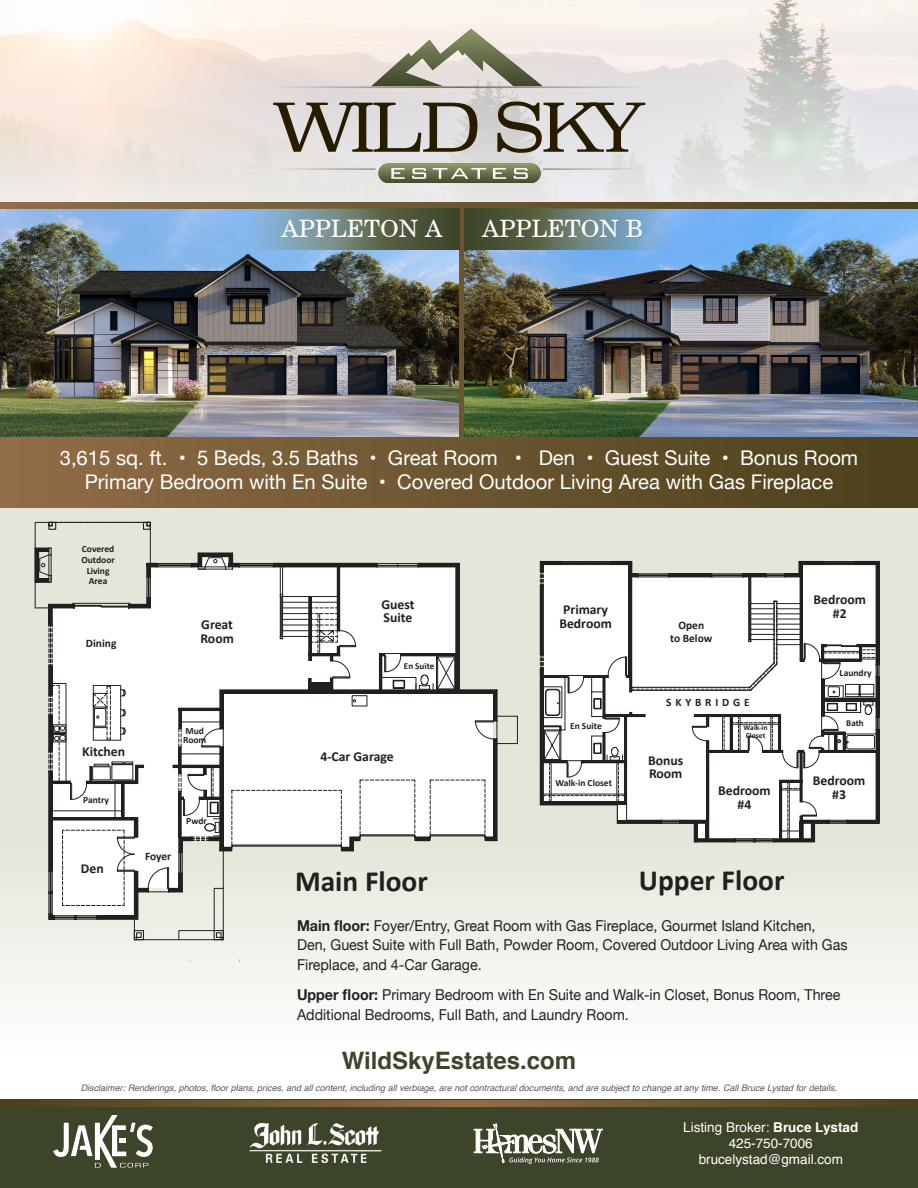
<style>
.page{position:relative;width:918px;height:1188px;background:#fff}
.page>*{position:absolute;margin:0;border:0;box-sizing:border-box;transform-origin:0 0}
.t1{font:700 29.4px "Calibri";color:#231f20}
.t2{font:700 24px "Helvetica";color:#3c442a}
.t3{font:24px "New Century Schoolbook";color:#fff}
.t4{font:20.25px/24px "Helvetica Neue";color:#fff;text-align:center}
.t5{font:15px/19.5px "Helvetica Neue";color:#231f20;scale:.95 1}
.t6{font:700 13.65px/13.6px "Calibri";color:#231f20}
.t7{font:13.5px/16.2px "Helvetica";color:#fff;text-align:center}
.t8{font:700 11.4px/12.1px "Calibri";color:#231f20;text-align:center}
.t9{font:700 11.25px "Calibri";letter-spacing:.34em;color:#231f20}
.t10{font:700 9.6px/10.6px "Calibri";color:#231f20}
.t11{font:700 9.15px "Calibri";color:#231f20}
.t12{font:italic 9px "Helvetica";color:#57585a}
.t13{font:700 7.65px/7.9px "Calibri";color:#231f20}
.s1{font-weight:700}
</style>
<div class="page">
<div style="left:0;top:508px;width:918px;height:546px;background:linear-gradient(to bottom,#dee0d0,#f5f5f0)"></div>
<div style="left:0;top:1100px;width:918px;height:88px;background:#3c442a"></div>
<img style="left:249px;top:1122px;width:133px;height:41px">
<svg style="left:474px;top:1124px;width:129px;height:40px"></svg>
<img style="left:0;top:0;width:918px;height:202px">
<div style="left:0;top:202px;width:918px;height:306px;background:linear-gradient(to right,#906d49,#4a401a)"></div>
<svg style="left:464px;top:1100px;width:454px;height:7px;background:#6d5631"></svg>
<svg style="left:0;top:1100px;width:464px;height:7px;background:#6d5630"></svg>
<svg style="left:378px;top:163px;width:163px;height:20px"></svg>
<svg style="left:378px;top:164px;width:163px;height:19px;background:#6a734d"></svg>
<svg style="left:273px;top:102px;width:372px;height:51px;background:#a9a49d"></svg>
<svg style="left:372px;top:29px;width:171px;height:57px;background:#bfbbad"></svg>
<hr style="left:543px;top:168px;width:103px;height:2px;background:#a59c86">
<hr style="left:272px;top:168px;width:104px;height:2px;background:#a59c86">
<svg style="left:391px;top:168px;width:137px;height:11px"></svg>
<hr style="left:459px;top:86px;width:187px;height:2px;background:#7a6f52">
<hr style="left:272px;top:86px;width:188px;height:2px;background:#7a6f52">
<img style="left:0;top:210px;width:459px;height:226px">
<img style="left:464px;top:210px;width:454px;height:227px">
<div style="left:497px;top:716px;width:21px;height:28px;border:1px solid #231f20"></div>
<svg style="left:540px;top:561px;width:340px;height:282px"></svg>
<hr style="left:540px;top:562px;width:21px;height:3px;background:#231f20">
<hr style="left:604px;top:715px;width:41px;height:2px;background:#231f20">
<hr style="left:581px;top:761px;width:46px;height:2px;background:#231f20">
<hr style="left:541px;top:761px;width:26px;height:2px;background:#231f20">
<svg style="left:35px;top:522px;width:463px;height:419px"></svg>
<svg style="left:246px;top:209px;width:213px;height:41px;background:#687d78"></svg>
<svg style="left:464px;top:209px;width:208px;height:41px;background:#637a78"></svg>
<svg style="left:53px;top:1115px;width:100px;height:53px"></svg>
<h2 class="t3" style="left:282px;top:213px;width:162px">APPLETON A</h2>
<h2 class="t3" style="left:482px;top:213px;width:162px">APPLETON B</h2>
<h3 class="t4" style="left:60px;top:447px;width:800px">3,615 sq. ft. • 5 Beds, 3.5 Baths • Great Room • Den • Guest Suite • Bonus Room<br>Primary Bedroom with En Suite • Covered Outdoor Living Area with Gas Fireplace</h3>
<p class="t10" style="left:81px;top:544px;width:35px;text-align:center">Covered<br>Outdoor<br>Living<br>Area</p>
<p class="t8" style="left:86px;top:637px;width:32px">Dining</p>
<p class="t6" style="left:200px;top:618px;width:35px">Great<br>Room</p>
<p class="t6" style="left:82px;top:745px;width:44px">Kitchen</p>
<p class="t10" style="left:83px;top:794px;width:27px">Pantry</p>
<p class="t6" style="left:81px;top:862px;width:24px">Den</p>
<p class="t10" style="left:183px;top:725px;width:25px;line-height:9.9px">Mud<br>Room</p>
<p class="t8" style="left:145px;top:850px;width:28px">Foyer</p>
<p class="t10" style="left:186px;top:815px;width:22px">Pwdr</p>
<p class="t6" style="left:381px;top:597px;width:35px">Guest<br>Suite</p>
<p class="t11" style="left:404px;top:660px;width:32px">En Suite</p>
<p class="t6" style="left:320px;top:749px;width:75px">4-Car Garage</p>
<p class="t6" style="left:559px;top:603px;width:54px">Primary<br>Bedroom</p>
<p class="t10" style="left:570px;top:721px;width:33px">En Suite</p>
<p class="t10" style="left:556px;top:777px;width:58px">Walk-in Closet</p>
<p class="t8" style="left:670px;top:620px;width:44px">Open<br>to Below</p>
<p class="t9" style="left:666px;top:695px;width:85px">SKYBRIDGE</p>
<p class="t6" style="left:648px;top:753px;width:37px">Bonus<br>Room</p>
<p class="t13" style="left:744px;top:724px;width:25px">Walk-in<br>Closet</p>
<p class="t6" style="left:718px;top:783px;width:54px;text-align:center">Bedroom #4</p>
<h1 class="t1" style="left:295px;top:862px;width:134px">Main Floor</h1>
<h1 class="t1" style="left:639px;top:862px;width:147px">Upper Floor</h1>
<p class="t6" style="left:813px;top:593px;width:54px;text-align:center">Bedroom #2</p>
<p class="t10" style="left:840px;top:667px;width:34px">Laundry</p>
<p class="t11" style="left:846px;top:717px;width:19px">Bath</p>
<p class="t6" style="left:813px;top:774px;width:54px;text-align:center">Bedroom #3</p>
<p class="t5" style="left:297px;top:916px;width:581px"><span class="s1">Main floor:</span> Foyer/Entry, Great Room with Gas Fireplace, Gourmet Island Kitchen,<br>Den, Guest Suite with Full Bath, Powder Room, Covered Outdoor Living Area with Gas<br>Fireplace, and 4-Car Garage.</p>
<p class="t5" style="left:297px;top:986px;width:574px"><span class="s1">Upper floor:</span> Primary Bedroom with En Suite and Walk-in Closet, Bonus Room, Three<br>Additional Bedrooms, Full Bath, and Laundry Room.</p>
<h2 class="t2" style="left:342px;top:1042px;width:236px">WildSkyEstates.com</h2>
<p class="t12" style="left:81px;top:1081px;width:758px">Disclaimer: Renderings, photos, floor plans, prices, and all content, including all verbiage, are not contractural documents, and are subject to change at any time. Call Bruce Lystad for details.</p>
<p class="t7" style="left:683px;top:1119px;width:177px">Listing Broker: <span class="s1">Bruce Lystad<br></span>425-750-7006 brucelystad@gmail.com</p>
</div>
